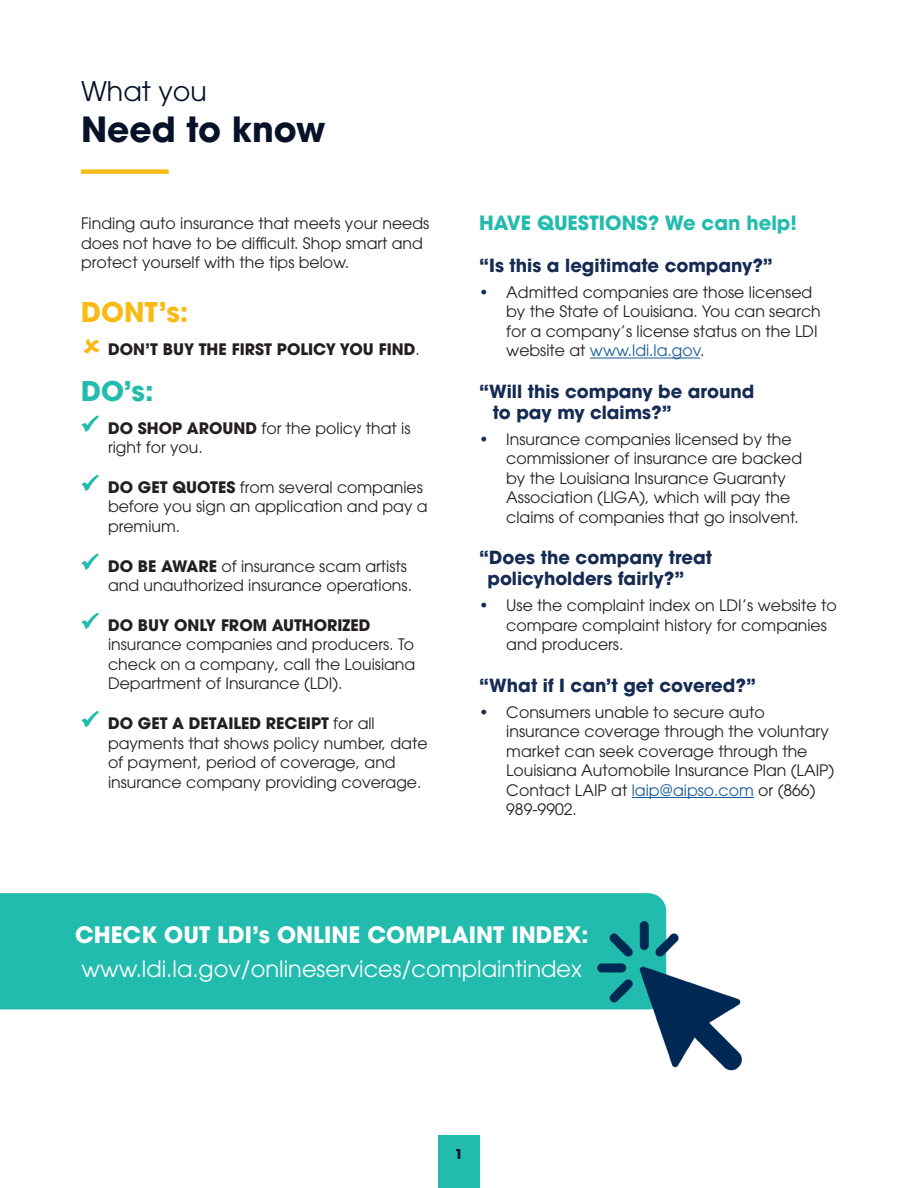
<style>
.page{position:relative;width:918px;height:1188px;background:#fff}
.page>*{position:absolute;margin:0;border:0;box-sizing:border-box;transform-origin:0 0}
.header_test{font:700 34.5px "ITC Avant Garde Pro";color:#071229}
.header_test-2{font:27px "ITC Avant Garde Pro";color:#071229}
.t1{font:700 27px "ITC Avant Garde Pro";color:#f8bb15}
.head1_AGlight{font:700 27px "ITC Avant Garde Pro";color:#22bcae}
.t2{font:22.5px "ITC Avant Garde Pro";color:#fff}
.t3{font:700 22.5px "ITC Avant Garde Pro";color:#fff}
.subhead_boldMint{font:700 19.5px "ITC Avant Garde Pro";color:#22bcae}
.questions{font:700 18px "ITC Avant Garde Pro";color:#162b53}
.t4{font:15.75px/19.5px "ITC Avant Garde Pro";color:#231f20}
.t5{font:700 15.75px "ITC Avant Garde Pro";color:#231f20}
.t6{font:700 13.5px "ITC Avant Garde Pro";color:#071229}
.s1{font-weight:400}
.s2{font-weight:700}
.s3{color:#162b53}
.s4{color:#175d9e}
</style>
<div class="page">
<div style="left:438px;top:1135px;width:42px;height:53px;background:#22bcae"></div>
<div style="left:81px;top:169px;width:88px;height:5px;background:#f8bb15"></div>
<hr style="left:590px;top:358px;width:110px;height:1px;background:#175d9e">
<hr style="left:632px;top:797px;width:122px;height:1px;background:#175d9e">
<div style="left:0;top:893px;width:666px;height:116px;background:#22bcae"></div>
<img style="left:589px;top:916px;width:153px;height:155px">
<p class="header_test-2" style="left:81px;top:74px;width:128px">What you</p>
<p class="header_test" style="left:81px;top:107px;width:246px">Need to know</p>
<p class="t4" style="left:81px;top:214px;width:350px">Finding auto insurance that meets your needs does not have to be difficult. Shop smart and protect yourself with the tips below.</p>
<p class="t1" style="left:81px;top:294px;width:109px">DONT’s:</p>
<p class="t5" style="left:108px;top:338px;width:313px">DON’T BUY THE FIRST POLICY YOU FIND<span class="s1">.</span></p>
<p class="head1_AGlight" style="left:81px;top:373px;width:74px">DO’s:</p>
<p class="t4" style="left:108px;top:418px;width:304px"><span class="s2">DO SHOP AROUND</span> for the policy that is right for you.</p>
<p class="t4" style="left:108px;top:477px;width:321px"><span class="s2">DO GET QUOTES</span> from several companies before you sign an application and pay a premium.</p>
<p class="t4" style="left:108px;top:556px;width:306px"><span class="s2">DO BE AWARE</span> of insurance scam artists and unauthorized insurance operations.</p>
<p class="t4" style="left:108px;top:615px;width:309px"><span class="s2">DO BUY ONLY FROM AUTHORIZED </span>insurance companies and producers. To check on a company, call the Louisiana Department of Insurance (LDI).</p>
<p class="t4" style="left:108px;top:713px;width:321px"><span class="s2">DO GET A DETAILED RECEIPT</span> for all payments that shows policy number, date of payment, period of coverage, and insurance company providing coverage.</p>
<p class="subhead_boldMint" style="left:479px;top:210px;width:319px">HAVE QUESTIONS? We can help!</p>
<p class="questions" style="left:479px;top:253px;width:295px">“Is this a legitimate company?”</p>
<p class="t4" style="left:506px;top:282px;width:316px;text-indent:-27px"><span class="s3">•</span> Admitted companies are those licensed by the State of Louisiana. You can search for a company’s license status on the LDI website at <span class="s4">www.ldi.la.gov</span>.</p>
<p class="questions" style="left:479px;top:379px;width:277px">“Will this company be around</p>
<p class="questions" style="left:493px;top:400px;width:181px">to pay my claims?”</p>
<p class="t4" style="left:506px;top:429px;width:297px;text-indent:-27px"><span class="s3">•</span> Insurance companies licensed by the commissioner of insurance are backed by the Louisiana Insurance Guaranty Association (LIGA), which will pay the claims of companies that go insolvent.</p>
<p class="questions" style="left:479px;top:546px;width:234px">“Does the company treat</p>
<p class="questions" style="left:488px;top:567px;width:198px">policyholders fairly?”</p>
<p class="t4" style="left:506px;top:596px;width:332px;text-indent:-27px"><span class="s3">•</span> Use the complaint index on LDI’s website to compare complaint history for companies and producers.</p>
<p class="questions" style="left:479px;top:673px;width:278px">“What if I can’t get covered?”</p>
<p class="t4" style="left:506px;top:702px;width:330px;text-indent:-27px"><span class="s3">•</span> Consumers unable to secure auto insurance coverage through the voluntary market can seek coverage through the Louisiana Automobile Insurance Plan (LAIP)<br>Contact LAIP at <span class="s4">laip@aipso.com</span> or (866)<br>989-9902.</p>
<p class="t3" style="left:75px;top:919px;width:515px">CHECK OUT LDI’s ONLINE COMPLAINT INDEX:</p>
<p class="t2" style="left:82px;top:954px;width:502px">www.ldi.la.gov/onlineservices/complaintindex</p>
<p class="t6" style="left:455px;top:1145px;width:10px">1</p>
</div>
